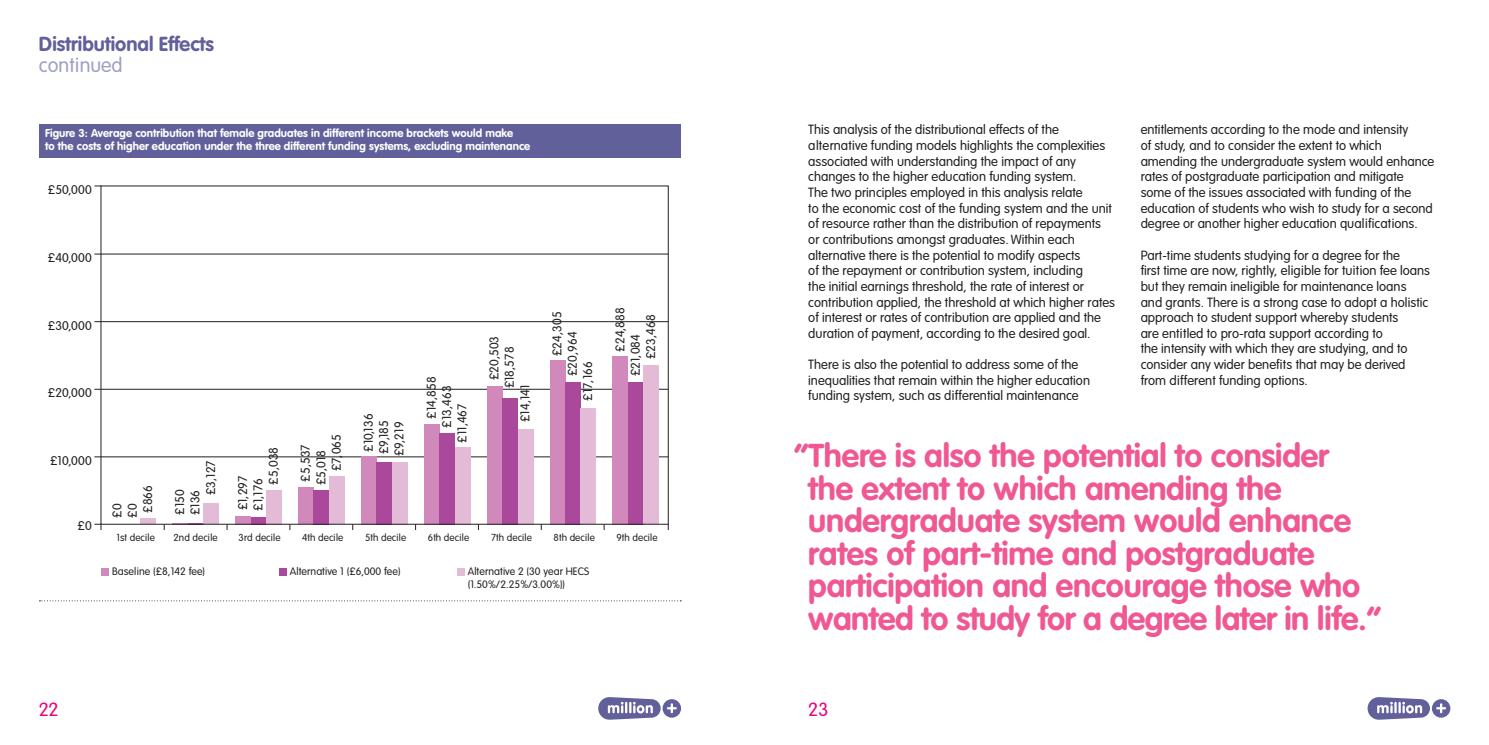
<style>
.page{position:relative;width:1489px;height:745px;background:#fff}
.page>*{position:absolute;margin:0;border:0;box-sizing:border-box;transform-origin:0 0}
.t1{font:700 32.5px/32.5px "VAG Rounded";letter-spacing:-.005em;color:#f05893}
.t2{font:700 20px "VAG Rounded";color:#62609a}
.t3{font:300 20px "VAG Rounded";color:#a09fc5}
.t4{font:300 18.75px "VAG Rounded";color:#ed027c}
.t5{font:300 13.12px/15.6px "VAG Rounded";color:#231f20}
.t6{font:300 12.5px/15.4px "VAG Rounded";letter-spacing:.005em;color:#231f20}
.t7{font:700 11.25px "VAG Rounded";letter-spacing:.005em;color:#fff}
.t8{font:300 10.62px/12.8px "VAG Rounded";letter-spacing:.005em;color:#231f20}
.t9{font:300 10px "VAG Rounded";letter-spacing:.005em;color:#231f20}
</style>
<div class="page">
<svg style="left:662px;top:698px;width:19px;height:19px"></svg>
<svg style="left:667px;top:702px;width:9px;height:10px"></svg>
<svg style="left:598px;top:697px;width:62px;height:22px"></svg>
<svg style="left:1431px;top:698px;width:19px;height:19px"></svg>
<svg style="left:1435px;top:702px;width:10px;height:10px"></svg>
<svg style="left:1367px;top:697px;width:62px;height:22px"></svg>
<div style="left:39px;top:124px;width:641px;height:34px;background:#62609a"></div>
<div style="left:101px;top:567px;width:8px;height:8px;background:#d188ba"></div>
<div style="left:279px;top:567px;width:8px;height:8px;background:#aa499b"></div>
<div style="left:457px;top:567px;width:7px;height:8px;background:#e4bbd7"></div>
<hr style="left:94px;top:456px;width:574px;height:1px;background:#231f20">
<hr style="left:94px;top:389px;width:574px;height:1px;background:#231f20">
<hr style="left:94px;top:321px;width:574px;height:1px;background:#231f20">
<hr style="left:94px;top:254px;width:574px;height:1px;background:#231f20">
<div style="left:140px;top:518px;width:16px;height:6px;background:#e4bbd7"></div>
<svg style="left:94px;top:523px;width:8px;height:6px"></svg>
<div style="left:203px;top:503px;width:16px;height:21px;background:#e4bbd7"></div>
<div style="left:235px;top:515px;width:16px;height:9px;background:#d188ba"></div>
<div style="left:251px;top:516px;width:15px;height:8px;background:#aa499b"></div>
<div style="left:266px;top:490px;width:16px;height:34px;background:#e4bbd7"></div>
<div style="left:298px;top:487px;width:16px;height:37px;background:#d188ba"></div>
<div style="left:314px;top:490px;width:15px;height:34px;background:#aa499b"></div>
<div style="left:329px;top:476px;width:15px;height:48px;background:#e4bbd7"></div>
<div style="left:361px;top:455px;width:15px;height:69px;background:#d188ba"></div>
<div style="left:376px;top:461px;width:16px;height:63px;background:#aa499b"></div>
<div style="left:392px;top:462px;width:15px;height:62px;background:#e4bbd7"></div>
<div style="left:424px;top:424px;width:15px;height:100px;background:#d188ba"></div>
<div style="left:439px;top:433px;width:16px;height:91px;background:#aa499b"></div>
<div style="left:455px;top:447px;width:15px;height:77px;background:#e4bbd7"></div>
<div style="left:487px;top:386px;width:15px;height:138px;background:#d188ba"></div>
<div style="left:502px;top:398px;width:16px;height:126px;background:#aa499b"></div>
<div style="left:518px;top:429px;width:15px;height:95px;background:#e4bbd7"></div>
<div style="left:550px;top:360px;width:15px;height:164px;background:#d188ba"></div>
<div style="left:565px;top:382px;width:15px;height:142px;background:#aa499b"></div>
<div style="left:580px;top:408px;width:16px;height:116px;background:#e4bbd7"></div>
<div style="left:612px;top:356px;width:16px;height:168px;background:#d188ba"></div>
<div style="left:628px;top:381px;width:15px;height:143px;background:#aa499b"></div>
<div style="left:643px;top:365px;width:16px;height:159px;background:#e4bbd7"></div>
<svg style="left:39px;top:600px;width:642px;height:1px"></svg>
<p class="t2" style="left:39px;top:32px;width:176px">Distributional Effects</p>
<p class="t3" style="left:39px;top:54px;width:85px">continued</p>
<p class="t7" style="left:45px;top:127px;width:469px">Figure 3: Average contribution that female graduates in different income brackets would make</p>
<p class="t7" style="left:45px;top:139px;width:486px">to the costs of higher education under the three different funding systems, excluding maintenance</p>
<p class="t6" style="left:48px;top:182px;width:45px">£50,000</p>
<p class="t6" style="left:48px;top:250px;width:45px">£40,000</p>
<p class="t6" style="left:48px;top:317px;width:45px">£30,000</p>
<p class="t6" style="left:48px;top:385px;width:45px">£20,000</p>
<p class="t6" style="left:50px;top:452px;width:43px">£10,000</p>
<p class="t6" style="left:78px;top:517px;width:16px">£0</p>
<p class="t6" style="left:203px;top:495px;width:36px;rotate:-90deg">£3,127</p>
<p class="t6" style="left:140px;top:512px;width:29px;rotate:-90deg">£866</p>
<p class="t6" style="left:172px;top:514px;width:27px;rotate:-90deg">£150</p>
<p class="t6" style="left:187px;top:515px;width:27px;rotate:-90deg">£136</p>
<p class="t6" style="left:109px;top:517px;width:16px;rotate:-90deg">£0</p>
<p class="t6" style="left:125px;top:517px;width:16px;rotate:-90deg">£0</p>
<p class="t6" style="left:328px;top:471px;width:39px;rotate:-90deg">£7,065</p>
<p class="t6" style="left:266px;top:484px;width:39px;rotate:-90deg">£5,038</p>
<p class="t6" style="left:298px;top:481px;width:39px;rotate:-90deg">£5,537</p>
<p class="t6" style="left:313px;top:485px;width:37px;rotate:-90deg">£5,018</p>
<p class="t6" style="left:235px;top:510px;width:36px;rotate:-90deg">£1,297</p>
<p class="t6" style="left:250px;top:510px;width:34px;rotate:-90deg">£1,176</p>
<p class="t6" style="left:361px;top:456px;width:44px;text-indent:5px;rotate:-90deg">£10,136 £9,185 £9,219</p>
<p class="t6" style="left:423px;top:418px;width:44px;rotate:-90deg">£14,858</p>
<p class="t6" style="left:439px;top:427px;width:44px;rotate:-90deg">£13,463</p>
<p class="t6" style="left:454px;top:442px;width:41px;rotate:-90deg">£11,467</p>
<p class="t6" style="left:486px;top:380px;width:46px;rotate:-90deg">£20,503</p>
<p class="t6" style="left:502px;top:388px;width:43px;rotate:-90deg">£18,578</p>
<p class="t6" style="left:517px;top:422px;width:39px;rotate:-90deg">£14,141</p>
<p class="t6" style="left:549px;top:356px;width:46px;rotate:-90deg">£24,305</p>
<p class="t6" style="left:564px;top:376px;width:46px;rotate:-90deg">£20,964</p>
<p class="t6" style="left:580px;top:400px;width:41px;rotate:-90deg">£17,166</p>
<p class="t6" style="left:612px;top:351px;width:46px;rotate:-90deg">£24,888</p>
<p class="t6" style="left:643px;top:359px;width:46px;rotate:-90deg">£23,468</p>
<p class="t6" style="left:627px;top:376px;width:44px;rotate:-90deg">£21,084</p>
<p class="t9" style="left:116px;top:531px;width:40px">1st decile</p>
<p class="t9" style="left:173px;top:531px;width:46px">2nd decile</p>
<p class="t9" style="left:239px;top:531px;width:44px">3rd decile</p>
<p class="t9" style="left:302px;top:531px;width:43px">4th decile</p>
<p class="t9" style="left:365px;top:531px;width:43px">5th decile</p>
<p class="t9" style="left:428px;top:531px;width:43px">6th decile</p>
<p class="t9" style="left:491px;top:531px;width:42px">7th decile</p>
<p class="t9" style="left:553px;top:531px;width:43px">8th decile</p>
<p class="t9" style="left:616px;top:531px;width:43px">9th decile</p>
<p class="t8" style="left:112px;top:565px;width:95px">Baseline (£8,142 fee)</p>
<p class="t8" style="left:290px;top:565px;width:112px">Alternative 1 (£6,000 fee)</p>
<p class="t8" style="left:468px;top:565px;width:123px">Alternative 2 (30 year HECS (1.50%/2.25%/3.00%))</p>
<p class="t5" style="left:808px;top:122px;width:298px">This analysis of the distributional effects of the alternative funding models highlights the complexities associated with understanding the impact of any changes to the higher education funding system.</p>
<p class="t5" style="left:808px;top:184px;width:276px">The two principles employed in this analysis relate</p>
<p class="t5" style="left:808px;top:200px;width:305px">to the economic cost of the funding system and the unit of resource rather than the distribution of repayments or contributions amongst graduates. Within each alternative there is the potential to modify aspects</p>
<p class="t5" style="left:808px;top:262px;width:308px">of the repayment or contribution system, including<br>the initial earnings threshold, the rate of interest or contribution applied, the threshold at which higher rates of interest or rates of contribution are applied and the duration of payment, according to the desired goal.</p>
<p class="t5" style="left:808px;top:356px;width:283px">There is also the potential to address some of the inequalities that remain within the higher education funding system, such as differential maintenance</p>
<p class="t5" style="left:1140px;top:122px;width:269px">entitlements according to the mode and intensity</p>
<p class="t5" style="left:1140px;top:137px;width:243px">of study, and to consider the extent to which</p>
<p class="t5" style="left:1140px;top:153px;width:295px">amending the undergraduate system would enhance rates of postgraduate participation and mitigate</p>
<p class="t5" style="left:1140px;top:184px;width:294px">some of the issues associated with funding of the education of students who wish to study for a second degree or another higher education qualifications.</p>
<p class="t5" style="left:1140px;top:247px;width:261px">Part-time students studying for a degree for the</p>
<p class="t5" style="left:1140px;top:262px;width:291px">first time are now, rightly, eligible for tuition fee loans but they remain ineligible for maintenance loans and grants. There is a strong case to adopt a holistic approach to student support whereby students</p>
<p class="t5" style="left:1140px;top:325px;width:244px">are entitled to pro-rata support according to</p>
<p class="t5" style="left:1140px;top:341px;width:268px">the intensity with which they are studying, and to consider any wider benefits that may be derived</p>
<p class="t5" style="left:1140px;top:372px;width:169px">from different funding options.</p>
<p class="t1" style="left:808px;top:439px;width:544px;text-indent:-14px">“There is also the potential to consider the extent to which amending the undergraduate system would enhance</p>
<p class="t1" style="left:808px;top:536px;width:574px">rates of part-time and postgraduate participation and encourage those who wanted to study for a degree later in life.”</p>
<p class="t4" style="left:39px;top:698px;width:21px">22</p>
<p class="t4" style="left:808px;top:698px;width:22px">23</p>
</div>
